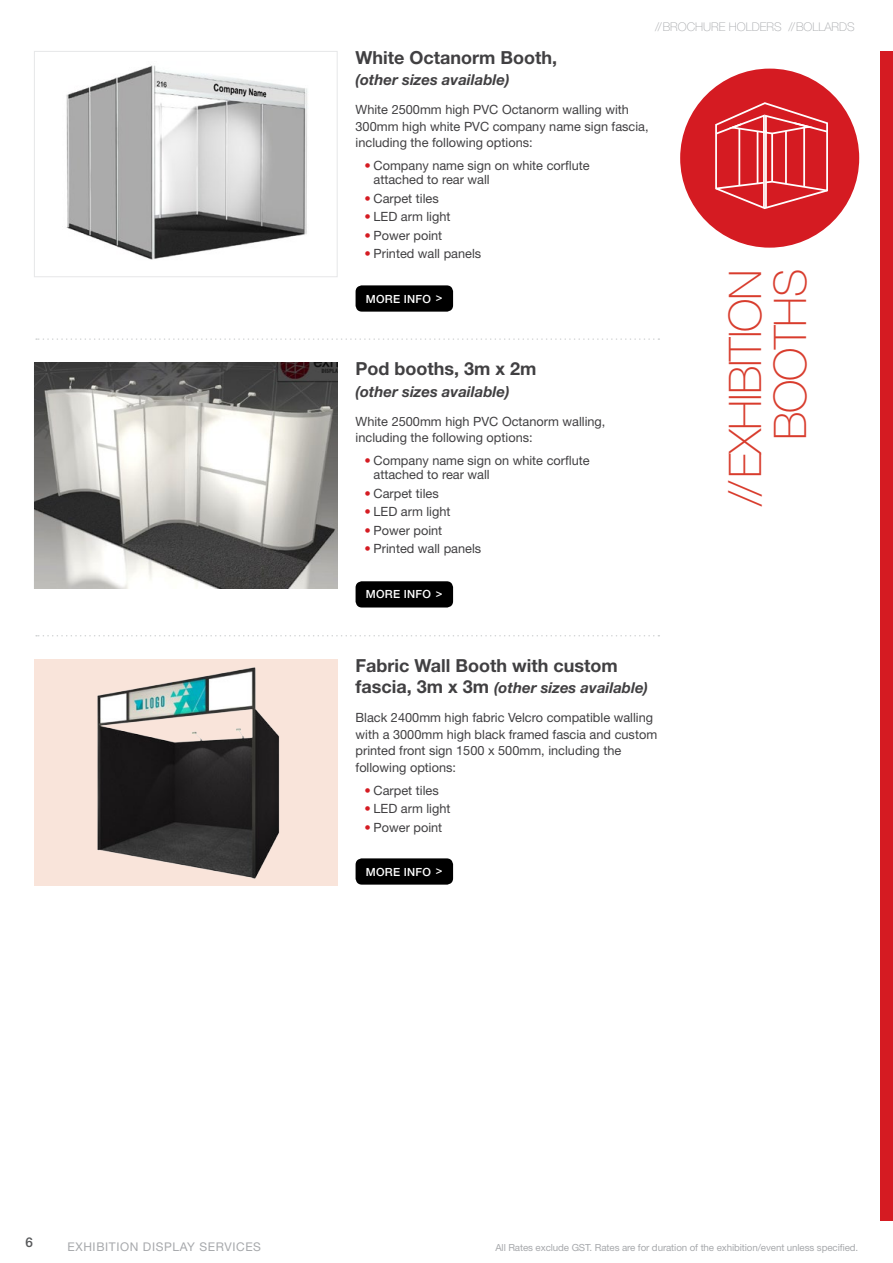
<style>
.page{position:relative;width:893px;height:1263px;background:#fff}
.page>*{position:absolute;margin:0;border:0;box-sizing:border-box;transform-origin:0 0}
.t1{font:100 45px/45px "Helvetica Neue LT Std";letter-spacing:-.025em;color:#d83c2d;text-align:right}
.t2{font:700 18px "Helvetica Neue LT Std";color:#414042}
.t3{font:italic 700 15px "Helvetica Neue LT Std";color:#414042}
.t4{font:500 13.5px "Helvetica Neue LT Std";color:#58595b}
.t5{font:12.75px/16.5px "Helvetica Neue LT Std";color:#414042}
.t6{font:100 12px "Helvetica Neue LT Std";color:#a7a9ac}
.t7{font:12px "Helvetica Neue LT Std";letter-spacing:.05em;color:#a7a9ac}
.t8{font:500 11.25px "Helvetica Neue LT Std";letter-spacing:.02em;color:#fff}
.t9{font:9.75px "Helvetica Neue LT Std";letter-spacing:-.01em;color:#a7a9ac}
.s1{color:#d51b22}
.s2{font-style:normal;font-size:18px}
</style>
<div class="page">
<div style="left:34px;top:659px;width:304px;height:226px;background:#f9e4da"></div>
<img style="left:34px;top:363px;width:303px;height:225px">
<img style="left:66px;top:64px;width:242px;height:196px">
<div style="left:34px;top:51px;width:304px;height:226px;border:1px solid #e6e7e8"></div>
<img style="left:45px;top:667px;width:286px;height:219px">
<svg style="left:36px;top:635px;width:623px;height:1px"></svg>
<svg style="left:36px;top:338px;width:623px;height:2px"></svg>
<div style="left:680px;top:69px;width:179px;height:179px;background:#d51b22;border-radius:50%"></div>
<div style="left:880px;top:51px;width:13px;height:1169px;background:#d51b22"></div>
<svg style="left:715px;top:102px;width:113px;height:107px"></svg>
<hr style="left:738px;top:129px;width:2px;height:57px;background:#fff">
<hr style="left:757px;top:131px;width:1px;height:53px;background:#fff">
<hr style="left:771px;top:133px;width:2px;height:49px;background:#fff">
<hr style="left:803px;top:128px;width:2px;height:59px;background:#fff">
<hr style="left:785px;top:131px;width:2px;height:53px;background:#fff">
<div style="left:356px;top:285px;width:97px;height:27px;background:#000;border-radius:6px"></div>
<div style="left:356px;top:581px;width:97px;height:26px;background:#000;border-radius:6px"></div>
<div style="left:356px;top:858px;width:97px;height:27px;background:#000;border-radius:6px"></div>
<p class="t6" style="left:655px;top:20px;width:201px">//BROCHURE HOLDERS //BOLLARDS</p>
<h2 class="t2" style="left:356px;top:46px;width:203px">White Octanorm Booth,</h2>
<p class="t3" style="left:356px;top:70px;width:155px">(other sizes available)</p>
<p class="t5" style="left:356px;top:101px;width:295px">White 2500mm high PVC Octanorm walling with<br>300mm high white PVC company name sign fascia, including the following options:</p>
<p class="t5" style="left:374px;top:158px;width:218px;line-height:14.2px;text-indent:-9px"><span class="s1">•</span> Company name sign on white corflute attached to rear wall</p>
<p class="t5" style="left:365px;top:190px;width:76px"><span class="s1">•</span> Carpet tiles</p>
<p class="t5" style="left:365px;top:208px;width:87px"><span class="s1">•</span> LED arm light</p>
<p class="t5" style="left:365px;top:227px;width:79px"><span class="s1">•</span> Power point</p>
<p class="t5" style="left:365px;top:245px;width:118px"><span class="s1">•</span> Printed wall panels</p>
<p class="t8" style="left:366px;top:292px;width:78px">MORE INFO &gt;</p>
<h2 class="t2" style="left:356px;top:358px;width:182px">Pod booths, 3m x 2m</h2>
<p class="t3" style="left:356px;top:382px;width:155px">(other sizes available)</p>
<p class="t5" style="left:356px;top:413px;width:251px">White 2500mm high PVC Octanorm walling, including the following options:</p>
<p class="t5" style="left:374px;top:453px;width:218px;line-height:14.2px;text-indent:-9px"><span class="s1">•</span> Company name sign on white corflute attached to rear wall</p>
<p class="t5" style="left:365px;top:485px;width:76px"><span class="s1">•</span> Carpet tiles</p>
<p class="t5" style="left:365px;top:503px;width:87px"><span class="s1">•</span> LED arm light</p>
<p class="t5" style="left:365px;top:522px;width:79px"><span class="s1">•</span> Power point</p>
<p class="t5" style="left:365px;top:540px;width:118px"><span class="s1">•</span> Printed wall panels</p>
<p class="t8" style="left:366px;top:588px;width:78px">MORE INFO &gt;</p>
<h2 class="t2" style="left:356px;top:654px;width:264px">Fabric Wall Booth with custom</h2>
<p class="t3" style="left:356px;top:678px;width:294px"><span class="s2">fascia, 3m x 3m</span> (other sizes available)</p>
<p class="t5" style="left:356px;top:709px;width:303px">Black 2400mm high fabric Velcro compatible walling with a 3000mm high black framed fascia and custom printed front sign 1500 x 500mm, including the following options:</p>
<p class="t5" style="left:365px;top:782px;width:76px"><span class="s1">•</span> Carpet tiles</p>
<p class="t5" style="left:365px;top:800px;width:87px"><span class="s1">•</span> LED arm light</p>
<p class="t5" style="left:365px;top:819px;width:79px"><span class="s1">•</span> Power point</p>
<p class="t8" style="left:366px;top:865px;width:78px">MORE INFO &gt;</p>
<h1 class="t1" style="left:723px;top:506px;width:238px;rotate:-90deg">//EXHIBITION<br>BOOTHS</h1>
<p class="t4" style="left:26px;top:1234px;width:9px">6</p>
<p class="t7" style="left:68px;top:1239px;width:195px">EXHIBITION DISPLAY SERVICES</p>
<p class="t9" style="left:495px;top:1241px;width:364px">All Rates exclude GST. Rates are for duration of the exhibition/event unless specified.</p>
</div>
